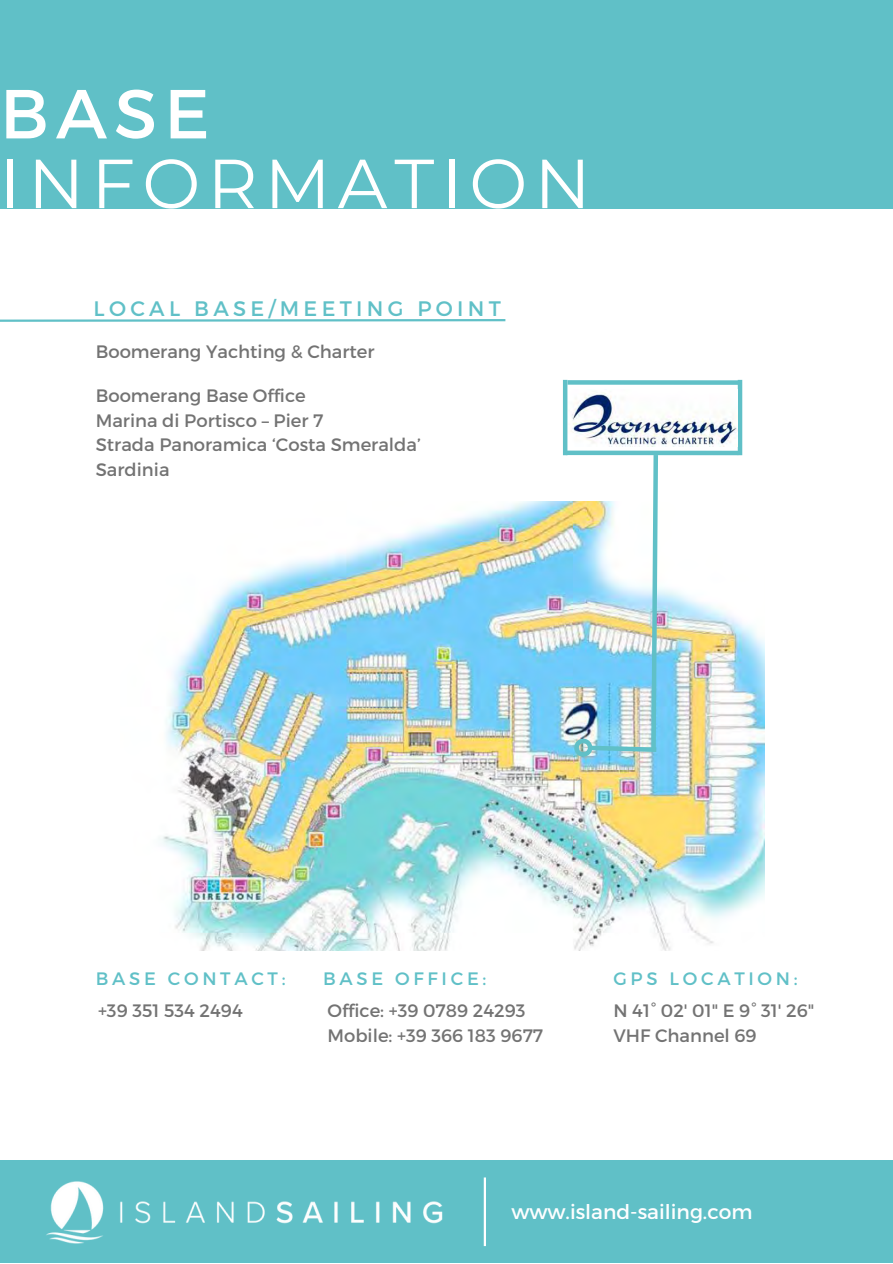
<style>
.page{position:relative;width:893px;height:1264px;background:#fff}
.page>*{position:absolute;margin:0;border:0;box-sizing:border-box;transform-origin:0 0}
.t1{font:69.15px "Montserrat";letter-spacing:.1em;color:#fff}
.t2{font:21px "Montserrat";letter-spacing:.205em;color:#60c0c7}
.t3{font:20.25px "Montserrat";color:#fefeff}
.t4{font:18px/24.8px "Montserrat";color:#737373}
.t5{font:18px "Montserrat";letter-spacing:.205em;color:#60c0c7}
</style>
<div class="page">
<div style="left:0;top:0;width:892px;height:209px;background:#60c0c7"></div>
<img style="left:160px;top:502px;width:604px;height:448px">
<svg style="left:0;top:319px;width:506px;height:3px;background:#87cfd4"></svg>
<div style="left:0;top:1160px;width:892px;height:102px;background:#60c0c7"></div>
<img style="left:46px;top:1181px;width:397px;height:63px">
<hr style="left:483px;top:1177px;width:3px;height:68px;background:#fff">
<img style="left:570px;top:455px;width:91px;height:305px">
<div style="left:737px;top:380px;width:5px;height:75px;background:#60c0c7"></div>
<div style="left:567px;top:380px;width:172px;height:5px;background:#60c0c7"></div>
<img style="left:567px;top:389px;width:170px;height:58px">
<div style="left:566px;top:450px;width:172px;height:5px;background:#60c0c7"></div>
<hr style="left:563px;top:380px;width:4px;height:75px;background:#60c0c7">
<h1 class="t1" style="left:0;top:69px;width:211px">BASE</h1>
<h1 class="t1" style="left:0;top:141px;width:592px">INFORMATION</h1>
<p class="t2" style="left:93px;top:294px;width:409px">LOCAL BASE/MEETING POINT</p>
<p class="t4" style="left:96px;top:338px;width:280px">Boomerang Yachting &amp; Charter</p>
<p class="t4" style="left:96px;top:382px;width:326px">Boomerang Base Office<br>Marina di Portisco – Pier 7<br>Strada Panoramica ‘Costa Smeralda’<br>Sardinia</p>
<p class="t5" style="left:96px;top:966px;width:191px">BASE CONTACT:</p>
<p class="t4" style="left:98px;top:997px;width:146px">+39 351 534 2494</p>
<p class="t5" style="left:323px;top:966px;width:164px">BASE OFFICE:</p>
<p class="t4" style="left:327px;top:997px;width:217px">Office: +39 0789 24293<br>Mobile: +39 366 183 9677</p>
<p class="t5" style="left:613px;top:966px;width:186px">GPS LOCATION:</p>
<p class="t4" style="left:613px;top:997px;width:202px">N 41° 02' 01" E 9° 31' 26"<br>VHF Channel 69</p>
<p class="t3" style="left:511px;top:1198px;width:243px">www.island-sailing.com</p>
</div>
